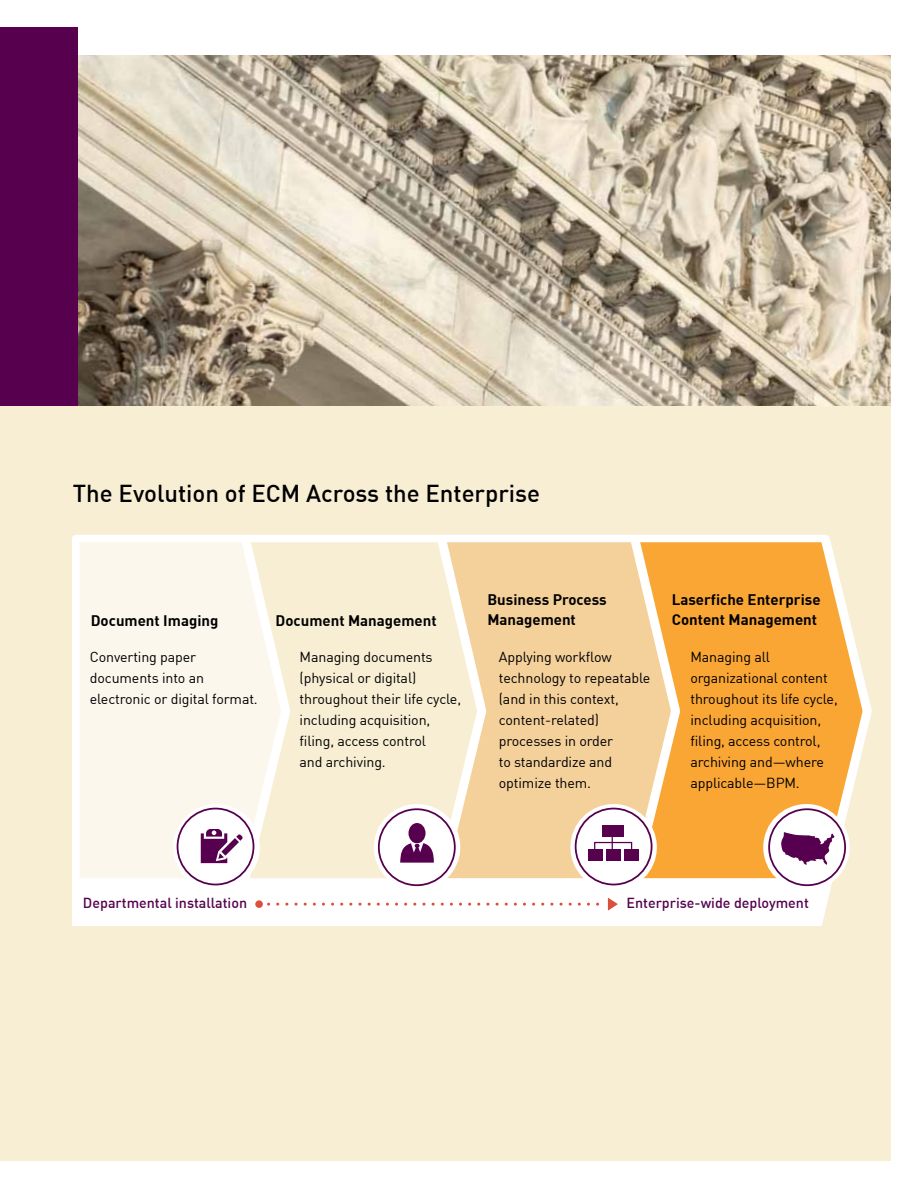
<style>
.page{position:relative;width:918px;height:1188px;background:#fff}
.page>*{position:absolute;margin:0;border:0;box-sizing:border-box;transform-origin:0 0}
.t1{font:500 24px "DIN";color:#000}
.t2{font:700 15px/19.5px "DIN";color:#000}
.t3{font:14.25px/21px "DIN";letter-spacing:-.01em;color:#000}
.t4{font:500 14.25px "DIN";color:#56004e}
</style>
<div class="page">
<img style="left:78px;top:56px;width:813px;height:350px">
<div style="left:0;top:27px;width:78px;height:379px;background:#56004e"></div>
<div style="left:0;top:406px;width:891px;height:755px;background:#f7eed4"></div>
<div style="left:72px;top:870px;width:765px;height:56px;background:#fff"></div>
<div style="left:255px;top:900px;width:8px;height:8px;background:#db4f3d;border-radius:50%"></div>
<svg style="left:269px;top:898px;width:349px;height:13px"></svg>
<svg style="left:72px;top:535px;width:709px;height:348px"></svg>
<svg style="left:769px;top:809px;width:76px;height:76px"></svg>
<div style="left:178px;top:809px;width:75px;height:76px;background:#fff;border-radius:50%"></div>
<svg style="left:201px;top:535px;width:94px;height:351px"></svg>
<div style="left:379px;top:809px;width:76px;height:76px;background:#fff;border-radius:50%"></div>
<div style="left:576px;top:809px;width:76px;height:76px;background:#fff;border-radius:50%"></div>
<div style="left:588px;top:849px;width:14px;height:11px;background:#56004e"></div>
<svg style="left:593px;top:535px;width:92px;height:351px;background:#f2c996"></svg>
<svg style="left:400px;top:534px;width:91px;height:353px"></svg>
<svg style="left:781px;top:535px;width:91px;height:391px"></svg>
<h1 class="t1" style="left:73px;top:478px;width:469px">The Evolution of ECM Across the Enterprise</h1>
<p class="t2" style="left:91px;top:611px;width:129px">Document Imaging</p>
<p class="t2" style="left:276px;top:611px;width:163px">Document Management</p>
<p class="t2" style="left:487px;top:590px;width:121px">Business Process<br>Management</p>
<p class="t2" style="left:672px;top:590px;width:150px">Laserfiche Enterprise<br>Content Management</p>
<p class="t3" style="left:90px;top:646px;width:169px">Converting paper documents into an electronic or digital format.</p>
<p class="t3" style="left:300px;top:646px;width:163px">Managing documents (physical or digital) throughout their life cycle, including acquisition, filing, access control<br>and archiving.</p>
<p class="t3" style="left:499px;top:646px;width:153px">Applying workflow technology to repeatable (and in this context, content-related) processes in order<br>to standardize and optimize them.</p>
<p class="t3" style="left:690px;top:646px;width:149px">Managing all organizational content throughout its life cycle, including acquisition, filing, access control, archiving and—where applicable—BPM.</p>
<p class="t4" style="left:83px;top:894px;width:166px">Departmental installation</p>
<p class="t4" style="left:627px;top:894px;width:184px">Enterprise-wide deployment</p>
</div>
